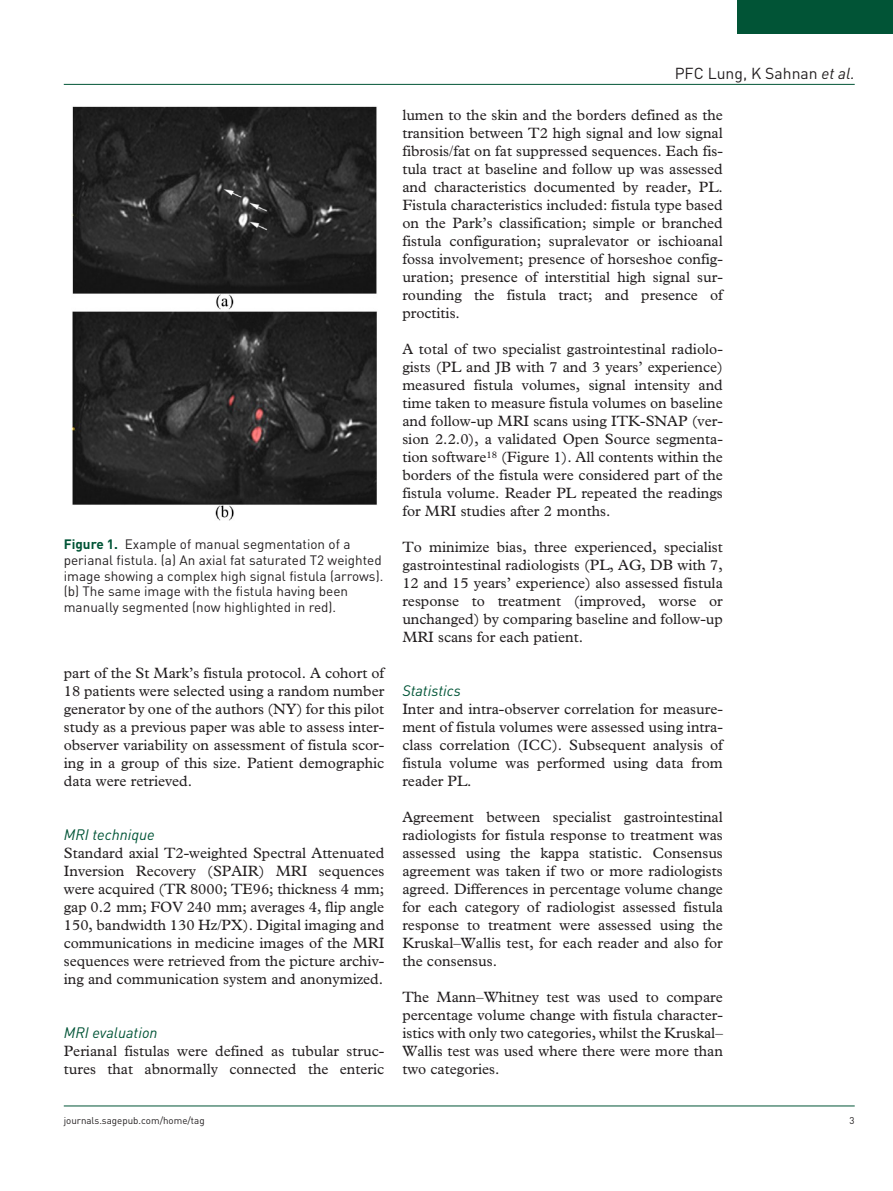
<style>
.page{position:relative;width:893px;height:1191px;background:#fff}
.page>*{position:absolute;margin:0;border:0;box-sizing:border-box;transform-origin:0 0}
.t1{font:15.75px "DIN";color:#231f20}
.t2{font:15px/18px "Plantin Std";color:#231f20;text-align:justify}
.t3{font:italic 15px "DIN";color:#015436}
.t4{font:13.5px/15.8px "DIN";color:#231f20}
.t5{font:9.75px "DIN";color:#231f20}
.s1{font-weight:700;color:#015436}
.s2{font-style:italic}
</style>
<div class="page">
<hr style="left:64px;top:84px;width:791px;height:1px;background:#015436">
<hr style="left:64px;top:1105px;width:791px;height:1px;background:#015436">
<div style="left:738px;top:0;width:155px;height:34px;background:#015436"></div>
<img style="left:71px;top:106px;width:306px;height:415px">
<p class="t4" style="left:64px;top:536px;width:321px"><span class="s1">Figure 1.</span> Example of manual segmentation of a perianal fistula. (a) An axial fat saturated T2 weighted image showing a complex high signal fistula (arrows). (b) The same image with the fistula having been manually segmented (now highlighted in red).</p>
<p class="t2" style="left:64px;top:664px;width:322px">part of the St Mark’s fistula protocol. A cohort of 18 patients were selected using a random number generator by one of the authors (NY) for this pilot study as a previous paper was able to assess inter&shy;observer variability on assessment of fistula scor&shy;ing in a group of this size. Patient demographic data were retrieved.</p>
<p class="t3" style="left:64px;top:825px;width:92px">MRI technique</p>
<p class="t2" style="left:64px;top:844px;width:322px">Standard axial T2-weighted Spectral Attenuated Inversion Recovery (SPAIR) MRI sequences were acquired (TR 8000; TE96; thickness 4 mm; gap 0.2 mm; FOV 240 mm; averages 4, flip angle 150, bandwidth 130 Hz/PX). Digital imaging and communications in medicine images of the MRI sequences were retrieved from the picture archiv&shy;ing and communication system and anonymized.</p>
<p class="t3" style="left:64px;top:1023px;width:95px">MRI evaluation</p>
<p class="t2" style="left:64px;top:1042px;width:322px">Perianal fistulas were defined as tubular struc&shy;tures that abnormally connected the enteric</p>
<p class="t1" style="left:675px;top:63px;width:181px">PFC Lung, K Sahnan <span class="s2">et al.</span></p>
<p class="t2" style="left:402px;top:106px;width:322px">lumen to the skin and the borders defined as the transition between T2 high signal and low signal fibrosis/fat on fat suppressed sequences. Each fis&shy;tula tract at baseline and follow up was assessed and characteristics documented by reader, PL.<br>Fistula characteristics included: fistula type based on the Park’s classification; simple or branched fistula configuration; supralevator or ischioanal fossa involvement; presence of horseshoe config&shy;uration; presence of interstitial high signal sur&shy;rounding the fistula tract; and presence of proctitis.</p>
<p class="t2" style="left:402px;top:340px;width:322px">A total of two specialist gastrointestinal radiolo&shy;gists (PL and JB with 7 and 3 years’ experience) measured fistula volumes, signal intensity and time taken to measure fistula volumes on baseline and follow-up MRI scans using ITK-SNAP (ver&shy;sion 2.2.0), a validated Open Source segmenta&shy;tion software<sup>18</sup> (Figure 1). All contents within the borders of the fistula were considered part of the fistula volume. Reader PL repeated the readings for MRI studies after 2 months.</p>
<p class="t2" style="left:402px;top:538px;width:322px">To minimize bias, three experienced, specialist gastrointestinal radiologists (PL, AG, DB with 7, 12 and 15 years’ experience) also assessed fistula response to treatment (improved, worse or unchanged) by comparing baseline and follow-up MRI scans for each patient.</p>
<p class="t3" style="left:402px;top:681px;width:60px">Statistics</p>
<p class="t2" style="left:402px;top:700px;width:322px">Inter and intra-observer correlation for measure&shy;ment of fistula volumes were assessed using intra&shy;class correlation (ICC). Subsequent analysis of fistula volume was performed using data from reader PL.</p>
<p class="t2" style="left:402px;top:808px;width:322px">Agreement between specialist gastrointestinal radiologists for fistula response to treatment was assessed using the kappa statistic. Consensus agreement was taken if two or more radiologists agreed. Differences in percentage volume change for each category of radiologist assessed fistula response to treatment were assessed using the Kruskal–Wallis test, for each reader and also for the consensus.</p>
<p class="t2" style="left:402px;top:988px;width:322px">The Mann–Whitney test was used to compare percentage volume change with fistula character&shy;istics with only two categories, whilst the Kruskal– Wallis test was used where there were more than two categories.</p>
<p class="t5" style="left:64px;top:1114px;width:142px">journals.sagepub.com/home/tag</p>
<p class="t5" style="left:850px;top:1114px;width:7px">3</p>
</div>
